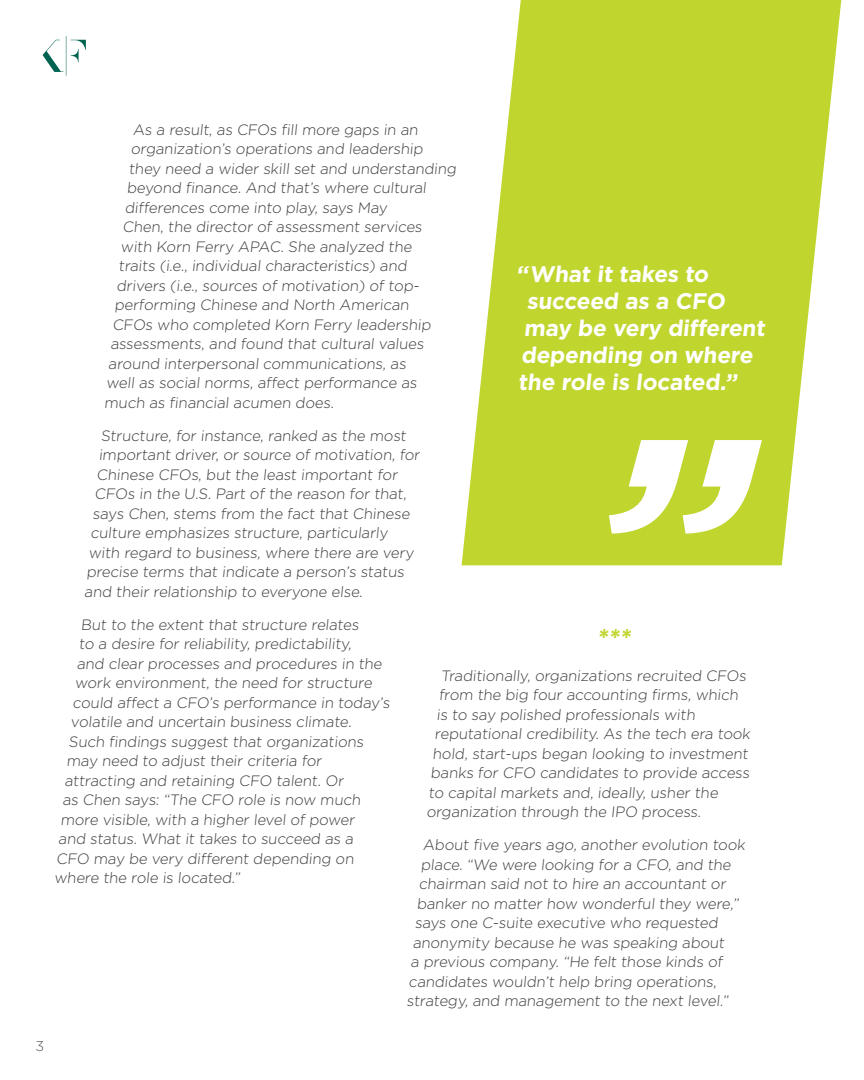
<style>
.page{position:relative;width:864px;height:1080px;background:#fff}
.page>*{position:absolute;margin:0;border:0;box-sizing:border-box;transform-origin:0 0}
.t1{font:700 27px "Gotham";color:#c1d52f}
.t2{font:700 22.5px "Gotham";color:#fff}
.t3{font:300 15px "Gotham";color:#3e3e3f}
.t4{font:300 14.25px "Gotham";color:#57585a}
</style>
<div class="page">
<svg style="left:462px;top:0;width:379px;height:565px;fill:#c1d52f"></svg>
<svg style="left:43px;top:36px;width:43px;height:40px"></svg>
<p class="t3" style="left:133px;top:120px;width:289px">As a result, as CFOs fill more gaps in an</p>
<p class="t3" style="left:131px;top:139px;width:296px">organization’s operations and leadership</p>
<p class="t3" style="left:129px;top:159px;width:331px">they need a wider skill set and understanding</p>
<p class="t3" style="left:127px;top:178px;width:303px">beyond finance. And that’s where cultural</p>
<p class="t3" style="left:125px;top:198px;width:266px">differences come into play, says May</p>
<p class="t3" style="left:123px;top:217px;width:303px">Chen, the director of assessment services</p>
<p class="t3" style="left:121px;top:237px;width:295px">with Korn Ferry APAC. She analyzed the</p>
<p class="t3" style="left:119px;top:256px;width:292px">traits (i.e., individual characteristics) and</p>
<p class="t3" style="left:116px;top:276px;width:306px">drivers (i.e., sources of motivation) of top-</p>
<p class="t3" style="left:114px;top:295px;width:298px">performing Chinese and North American</p>
<p class="t3" style="left:112px;top:315px;width:322px">CFOs who completed Korn Ferry leadership</p>
<p class="t3" style="left:110px;top:334px;width:317px">assessments, and found that cultural values</p>
<p class="t3" style="left:108px;top:354px;width:301px">around interpersonal communications, as</p>
<p class="t3" style="left:106px;top:373px;width:314px">well as social norms, affect performance as</p>
<p class="t3" style="left:104px;top:393px;width:233px">much as financial acumen does.</p>
<p class="t3" style="left:101px;top:426px;width:309px">Structure, for instance, ranked as the most</p>
<p class="t3" style="left:99px;top:445px;width:325px">important driver, or source of motivation, for</p>
<p class="t3" style="left:97px;top:465px;width:304px">Chinese CFOs, but the least important for</p>
<p class="t3" style="left:95px;top:484px;width:315px">CFOs in the U.S. Part of the reason for that,</p>
<p class="t3" style="left:93px;top:504px;width:321px">says Chen, stems from the fact that Chinese</p>
<p class="t3" style="left:90px;top:523px;width:301px">culture emphasizes structure, particularly</p>
<p class="t3" style="left:88px;top:543px;width:329px">with regard to business, where there are very</p>
<p class="t3" style="left:86px;top:562px;width:321px">precise terms that indicate a person’s status</p>
<p class="t3" style="left:84px;top:582px;width:282px">and their relationship to everyone else.</p>
<p class="t3" style="left:81px;top:615px;width:282px">But to the extent that structure relates</p>
<p class="t3" style="left:79px;top:634px;width:276px">to a desire for reliability, predictability,</p>
<p class="t3" style="left:77px;top:654px;width:309px">and clear processes and procedures in the</p>
<p class="t3" style="left:75px;top:673px;width:301px">work environment, the need for structure</p>
<p class="t3" style="left:73px;top:693px;width:321px">could affect a CFO’s performance in today’s</p>
<p class="t3" style="left:71px;top:712px;width:284px">volatile and uncertain business climate.</p>
<p class="t3" style="left:69px;top:732px;width:299px">Such findings suggest that organizations</p>
<p class="t3" style="left:67px;top:751px;width:259px">may need to adjust their criteria for</p>
<p class="t3" style="left:64px;top:771px;width:283px">attracting and retaining CFO talent. Or</p>
<p class="t3" style="left:62px;top:790px;width:302px">as Chen says: “The CFO role is now much</p>
<p class="t3" style="left:60px;top:810px;width:298px">more visible, with a higher level of power</p>
<p class="t3" style="left:58px;top:829px;width:299px">and status. What it takes to succeed as a</p>
<p class="t3" style="left:56px;top:849px;width:301px">CFO may be very different depending on</p>
<p class="t3" style="left:54px;top:868px;width:189px">where the role is located.”</p>
<h2 class="t2" style="left:516px;top:259px;width:197px">“ What it takes to</h2>
<h2 class="t2" style="left:527px;top:286px;width:203px">succeed as a CFO</h2>
<h2 class="t2" style="left:524px;top:313px;width:246px">may be very different</h2>
<h2 class="t2" style="left:521px;top:340px;width:236px">depending on where</h2>
<h2 class="t2" style="left:518px;top:367px;width:224px">the role is located.”</h2>
<h1 class="t1" style="left:597px;top:620px;width:40px">***</h1>
<p class="t3" style="left:441px;top:666px;width:309px">Traditionally, organizations recruited CFOs</p>
<p class="t3" style="left:439px;top:685px;width:303px">from the big four accounting firms, which</p>
<p class="t3" style="left:437px;top:705px;width:262px">is to say polished professionals with</p>
<p class="t3" style="left:435px;top:724px;width:319px">reputational credibility. As the tech era took</p>
<p class="t3" style="left:433px;top:744px;width:319px">hold, start-ups began looking to investment</p>
<p class="t3" style="left:431px;top:763px;width:322px">banks for CFO candidates to provide access</p>
<p class="t3" style="left:428px;top:783px;width:293px">to capital markets and, ideally, usher the</p>
<p class="t3" style="left:426px;top:802px;width:278px">organization through the IPO process.</p>
<p class="t3" style="left:423px;top:835px;width:326px">About five years ago, another evolution took</p>
<p class="t3" style="left:421px;top:855px;width:314px">place. “We were looking for a CFO, and the</p>
<p class="t3" style="left:419px;top:874px;width:311px">chairman said not to hire an accountant or</p>
<p class="t3" style="left:417px;top:894px;width:326px">banker no matter how wonderful they were,”</p>
<p class="t3" style="left:415px;top:913px;width:307px">says one C-suite executive who requested</p>
<p class="t3" style="left:413px;top:933px;width:315px">anonymity because he was speaking about</p>
<p class="t3" style="left:411px;top:952px;width:315px">a previous company. “He felt those kinds of</p>
<p class="t3" style="left:409px;top:972px;width:311px">candidates wouldn’t help bring operations,</p>
<p class="t3" style="left:407px;top:991px;width:325px">strategy, and management to the next level.”</p>
<p class="t4" style="left:35px;top:1037px;width:10px">3</p>
</div>
